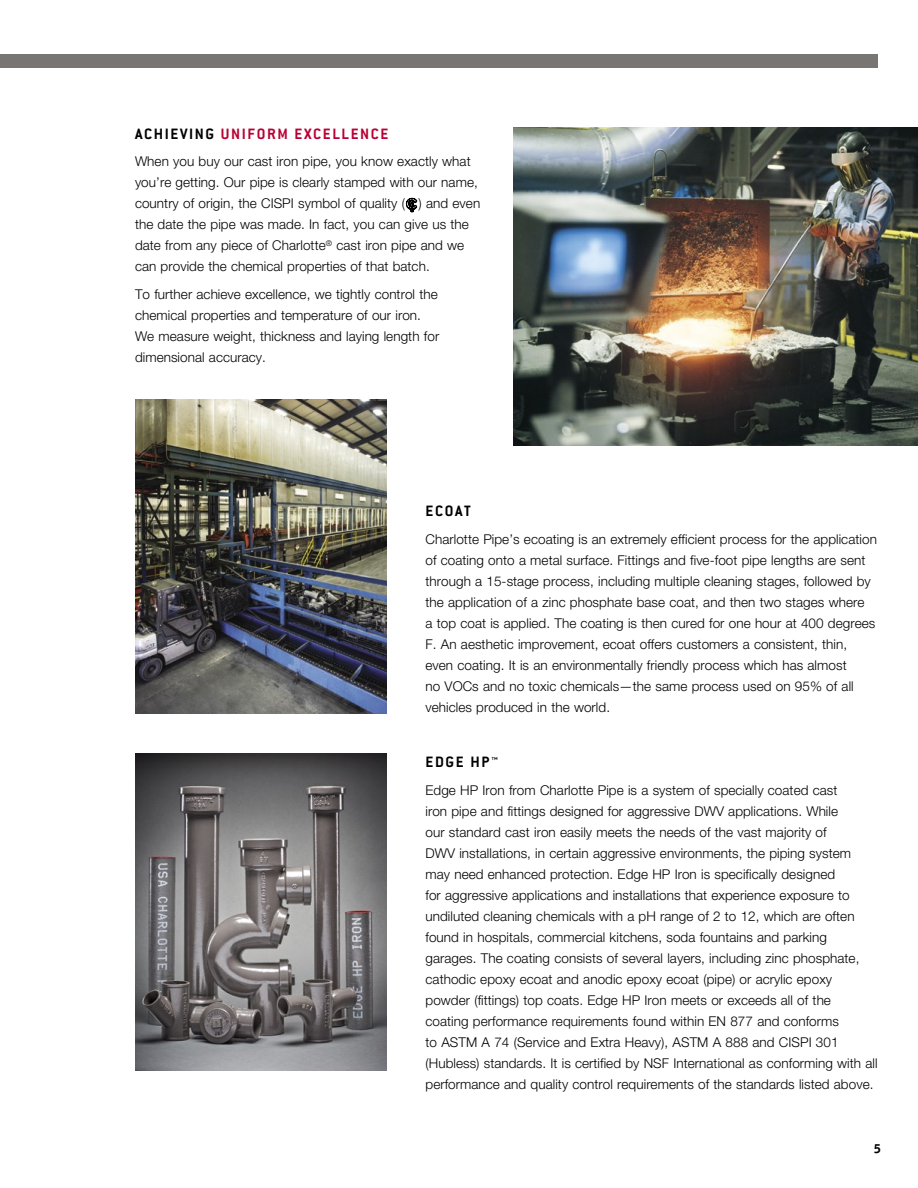
<style>
.page{position:relative;width:918px;height:1188px;background:#fff}
.page>*{position:absolute;margin:0;border:0;box-sizing:border-box;transform-origin:0 0}
.t1{font:700 16.5px "Conduit ITC";letter-spacing:.1em;color:#b90035}
.t2{font:700 16.5px "Conduit ITC";letter-spacing:.1em;color:#000}
.t3{font:300 13.5px/21px "Helvetica Neue LT Pro";letter-spacing:.005em;color:#000}
.t4{font:900 12px "Bell Gothic Std";color:#000}
.s1{color:#000}
</style>
<div class="page">
<img style="left:513px;top:127px;width:405px;height:319px">
<svg style="left:406px;top:198px;width:11px;height:14px"></svg>
<img style="left:135px;top:400px;width:251px;height:313px">
<img style="left:135px;top:753px;width:251px;height:318px">
<div style="left:0;top:54px;width:878px;height:14px;background:#787572"></div>
<p class="t1" style="left:135px;top:124px;width:255px"><span class="s1">ACHIEVING</span> UNIFORM EXCELLENCE</p>
<p class="t3" style="left:135px;top:151px;width:347px">When you buy our cast iron pipe, you know exactly what you’re getting. Our pipe is clearly stamped with our name, country of origin, the CISPI symbol of quality ( ) and even the date the pipe was made. In fact, you can give us the date from any piece of Charlotte<sup>®</sup> cast iron pipe and we can provide the chemical properties of that batch.</p>
<p class="t3" style="left:135px;top:283px;width:306px">To further achieve excellence, we tightly control the chemical properties and temperature of our iron.<br>We measure weight, thickness and laying length for dimensional accuracy.</p>
<p class="t2" style="left:426px;top:501px;width:47px">ECOAT</p>
<p class="t3" style="left:426px;top:528px;width:453px">Charlotte Pipe’s ecoating is an extremely efficient process for the application of coating onto a metal surface. Fittings and five-foot pipe lengths are sent through a 15-stage process, including multiple cleaning stages, followed by the application of a zinc phosphate base coat, and then two stages where<br>a top coat is applied. The coating is then cured for one hour at 400 degrees F. An aesthetic improvement, ecoat offers customers a consistent, thin, even coating. It is an environmentally friendly process which has almost<br>no VOCs and no toxic chemicals—the same process used on 95% of all vehicles produced in the world.</p>
<p class="t2" style="left:426px;top:753px;width:74px">EDGE HP™</p>
<p class="t3" style="left:426px;top:779px;width:454px">Edge HP Iron from Charlotte Pipe is a system of specially coated cast<br>iron pipe and fittings designed for aggressive DWV applications. While<br>our standard cast iron easily meets the needs of the vast majority of<br>DWV installations, in certain aggressive environments, the piping system may need enhanced protection. Edge HP Iron is specifically designed<br>for aggressive applications and installations that experience exposure to undiluted cleaning chemicals with a pH range of 2 to 12, which are often found in hospitals, commercial kitchens, soda fountains and parking garages. The coating consists of several layers, including zinc phosphate, cathodic epoxy ecoat and anodic epoxy ecoat (pipe) or acrylic epoxy powder (fittings) top coats. Edge HP Iron meets or exceeds all of the<br>coating performance requirements found within EN 877 and conforms<br>to ASTM A 74 (Service and Extra Heavy), ASTM A 888 and CISPI 301 (Hubless) standards. It is certified by NSF International as conforming with all performance and quality control requirements of the standards listed above.</p>
<p class="t4" style="left:874px;top:1141px;width:8px">5</p>
</div>
